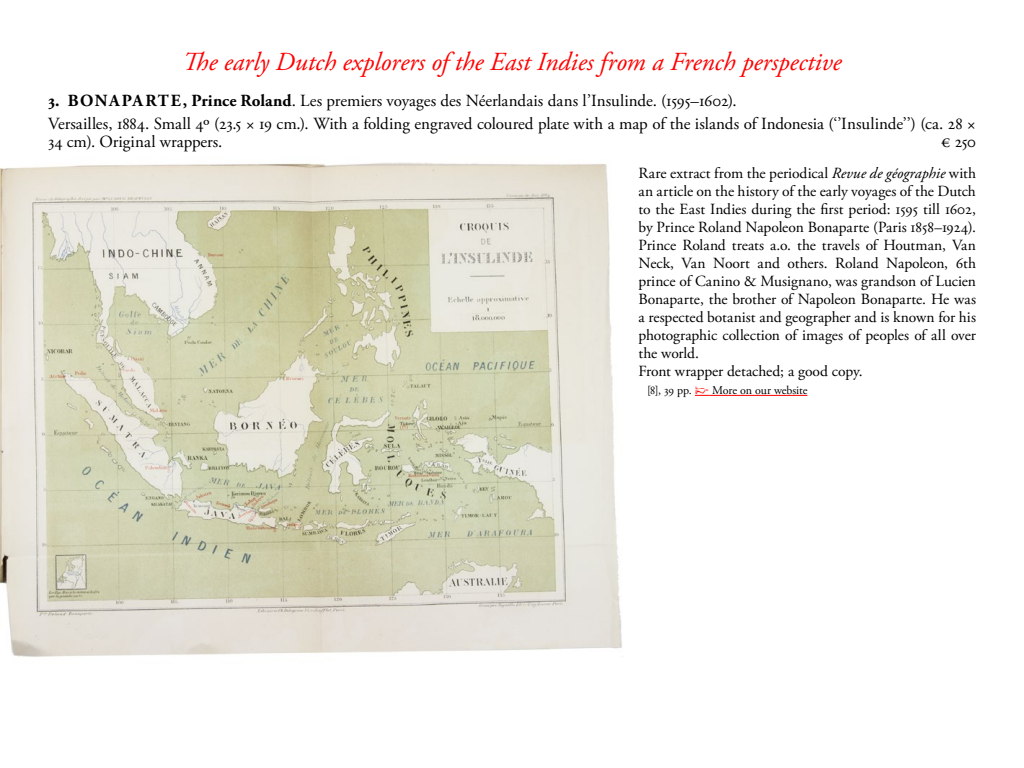
<style>
.page{position:relative;width:1024px;height:768px;background:#fff}
.page>*{position:absolute;margin:0;border:0;box-sizing:border-box;transform-origin:0 0}
.t1{font:italic 26px "Adobe Garamond Pro";color:#f00}
.t2{font:17px/22.5px "Adobe Garamond Pro";letter-spacing:-.005em;color:#000}
.t3{font:15.5px/18px "Adobe Garamond Pro";letter-spacing:-.01em;color:#000}
.t4{font:12px "Adobe Garamond Pro";letter-spacing:-.01em;color:#000}
.s1{font-weight:700}
.s2{font-style:italic}
.s3{font-family:"IM FELL English PRO Roman";color:#f00}
</style>
<div class="page">
<svg style="left:695px;top:395px;width:14px;height:1px"></svg>
<hr style="left:709px;top:395px;width:98px;height:1px;background:#f00">
<img style="left:0;top:162px;width:622px;height:495px">
<h1 class="t1" style="left:182px;top:46px;width:661px">The early Dutch explorers of the East Indies from a French perspective</h1>
<p class="t2" style="left:48px;top:90px;width:929px"><span class="s1">3. BONA PA RTE , Prince Roland</span>. Les premiers voyages des Néerlandais dans l’Insulinde. (1595–1602).<br>Versailles, 1884. Small 4º (23.5 × 19 cm.). With a folding engraved coloured plate with a map of the islands of Indonesia (‘’Insulinde’’) (ca. 28 ×</p>
<p class="t2" style="left:48px;top:131px;width:176px">34 cm). Original wrappers.</p>
<p class="t2" style="left:941px;top:131px;width:36px">€ 250</p>
<p class="t3" style="left:639px;top:165px;width:339px">Rare extract from the periodical <span class="s2">Revue de géographie</span> with an article on the history of the early voyages of the Dutch to the East Indies during the first period: 1595 till 1602, by Prince Roland Napoleon Bonaparte (Paris 1858–1924).<br>Prince Roland treats a.o. the travels of Houtman, Van Neck, Van Noort and others. Roland Napoleon, 6th prince of Canino &amp; Musignano, was grandson of Lucien Bonaparte, the brother of Napoleon Bonaparte. He was a respected botanist and geographer and is known for his photographic collection of images of peoples of all over the world.<br>Front wrapper detached; a good copy.</p>
<p class="t4" style="left:647px;top:383px;width:162px">[8], 39 pp. <span class="s3">☞</span> More on our website</p>
</div>
